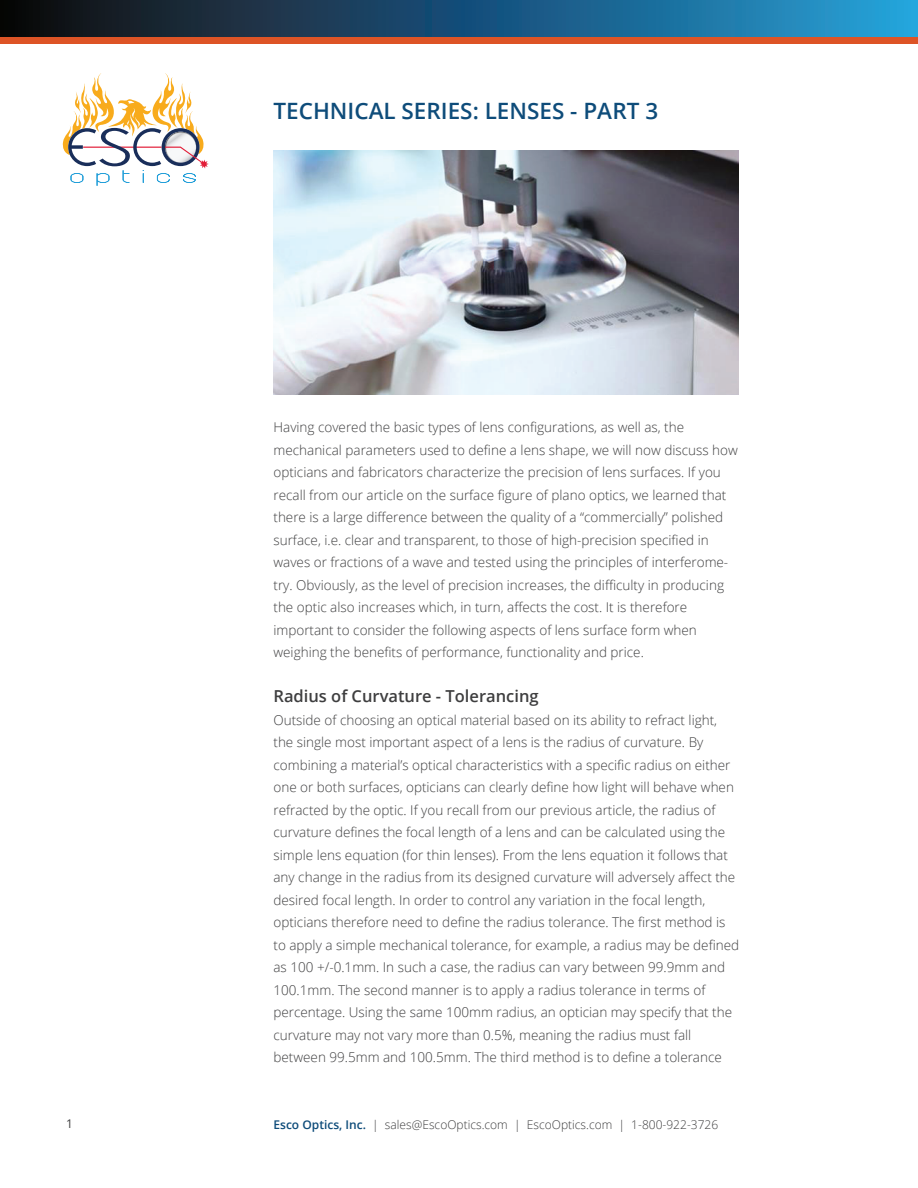
<style>
.page{position:relative;width:918px;height:1188px;background:#fff}
.page>*{position:absolute;margin:0;border:0;box-sizing:border-box;transform-origin:0 0}
.t1{font:600 22.5px "Open Sans";color:#0e4c7a}
.t2{font:600 16.5px "Open Sans";color:#3e3e3f}
.t3{font:300 13.5px/22.5px "Open Sans";color:#3e3e3f}
.t4{font:300 12px "Open Sans";color:#3e3e3f}
.t5{font:12px "Open Sans";color:#3e3e3f}
.s1{font-weight:600;color:#0e4c7a}
</style>
<div class="page">
<div style="left:0;top:0;width:918px;height:37px;background:linear-gradient(to right,#11070c,#249ddb)"></div>
<div style="left:0;top:37px;width:918px;height:7px;background:#dd5426"></div>
<svg style="left:62px;top:73px;width:147px;height:113px"></svg>
<img style="left:273px;top:151px;width:466px;height:243px">
<h1 class="t1" style="left:273px;top:95px;width:386px">TECHNICAL SERIES: LENSES - PART 3</h1>
<p class="t3" style="left:273px;top:416px;width:466px">Having covered the basic types of lens configurations, as well as, the mechanical parameters used to define a lens shape, we will now discuss how opticians and fabricators characterize the precision of lens surfaces. If you recall from our article on the surface figure of plano optics, we learned that there is a large difference between the quality of a “commercially” polished surface, i.e. clear and transparent, to those of high-precision specified in waves or fractions of a wave and tested using the principles of interferome&shy;try. Obviously, as the level of precision increases, the difficulty in producing the optic also increases which, in turn, affects the cost. It is therefore important to consider the following aspects of lens surface form when weighing the benefits of performance, functionality and price.</p>
<p class="t2" style="left:273px;top:685px;width:267px">Radius of Curvature - Tolerancing</p>
<p class="t3" style="left:273px;top:708px;width:467px">Outside of choosing an optical material based on its ability to refract light, the single most important aspect of a lens is the radius of curvature. By combining a material’s optical characteristics with a specific radius on either one or both surfaces, opticians can clearly define how light will behave when refracted by the optic. If you recall from our previous article, the radius of curvature defines the focal length of a lens and can be calculated using the simple lens equation (for thin lenses). From the lens equation it follows that any change in the radius from its designed curvature will adversely affect the desired focal length. In order to control any variation in the focal length, opticians therefore need to define the radius tolerance. The first method is to apply a simple mechanical tolerance, for example, a radius may be defined as 100 +/-0.1mm. In such a case, the radius can vary between 99.9mm and 100.1mm. The second manner is to apply a radius tolerance in terms of percentage. Using the same 100mm radius, an optician may specify that the curvature may not vary more than 0.5%, meaning the radius must fall between 99.5mm and 100.5mm. The third method is to define a tolerance</p>
<p class="t5" style="left:66px;top:1116px;width:8px">1</p>
<p class="t4" style="left:273px;top:1116px;width:446px"><span class="s1">Esco Optics, Inc.</span> | sales@EscoOptics.com | EscoOptics.com | 1-800-922-3726</p>
</div>
